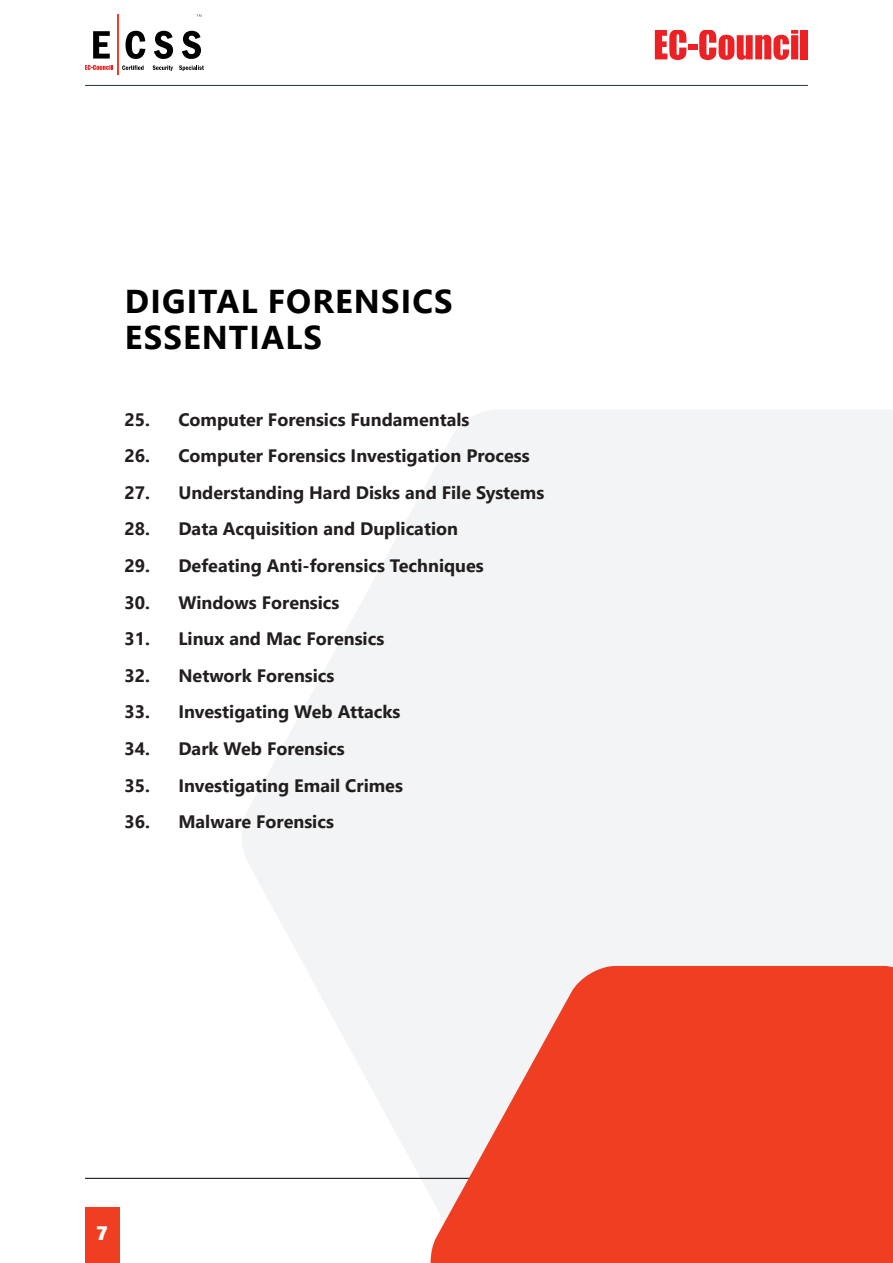
<style>
.page{position:relative;width:893px;height:1263px;background:#fff}
.page>*{position:absolute;margin:0;border:0;box-sizing:border-box;transform-origin:0 0}
.second_title{font:700 33px/36px "Segoe UI";letter-spacing:.035em;color:#000}
.t1{font:19.5px "Segoe UI Black";color:#fff}
.t2{font:700 18px "Segoe UI";color:#231f20}
</style>
<div class="page">
<hr style="left:85px;top:85px;width:723px;height:1px;background:#26353d">
<hr style="left:85px;top:1178px;width:723px;height:1px;background:#000">
<svg style="left:240px;top:410px;width:653px;height:782px;fill:#f3f4f5"></svg>
<svg style="left:429px;top:966px;width:464px;height:297px;fill:#ef3e22"></svg>
<div style="left:85px;top:1208px;width:34px;height:55px;background:#ef3e22"></div>
<svg style="left:655px;top:30px;width:31px;height:30px"></svg>
<div style="left:688px;top:45px;width:9px;height:5px;background:#ed2124"></div>
<svg style="left:699px;top:30px;width:99px;height:30px"></svg>
<div style="left:801px;top:30px;width:7px;height:29px;background:#ed2124"></div>
<svg style="left:93px;top:31px;width:17px;height:28px"></svg>
<svg style="left:126px;top:31px;width:19px;height:28px"></svg>
<svg style="left:154px;top:31px;width:19px;height:28px"></svg>
<svg style="left:182px;top:31px;width:19px;height:28px"></svg>
<svg style="left:85px;top:65px;width:27px;height:5px"></svg>
<svg style="left:122px;top:65px;width:22px;height:5px"></svg>
<svg style="left:153px;top:65px;width:20px;height:6px"></svg>
<svg style="left:179px;top:65px;width:25px;height:6px"></svg>
<svg style="left:196px;top:14px;width:6px;height:3px"></svg>
<hr style="left:117px;top:14px;width:2px;height:61px;background:#ef3e22">
<p class="second_title" style="left:125px;top:281px;width:329px">DIGITAL FORENSICS<br>ESSENTIALS</p>
<p class="t2" style="left:124px;top:402px;width:347px">25. Computer Forensics Fundamentals</p>
<p class="t2" style="left:124px;top:439px;width:407px">26. Computer Forensics Investigation Process</p>
<p class="t2" style="left:124px;top:475px;width:421px">27. Understanding Hard Disks and File Systems</p>
<p class="t2" style="left:124px;top:512px;width:335px">28. Data Acquisition and Duplication</p>
<p class="t2" style="left:124px;top:549px;width:361px">29. Defeating Anti-forensics Techniques</p>
<p class="t2" style="left:124px;top:585px;width:217px">30. Windows Forensics</p>
<p class="t2" style="left:124px;top:622px;width:261px">31. Linux and Mac Forensics</p>
<p class="t2" style="left:124px;top:658px;width:212px">32. Network Forensics</p>
<p class="t2" style="left:124px;top:695px;width:277px">33. Investigating Web Attacks</p>
<p class="t2" style="left:124px;top:732px;width:222px">34. Dark Web Forensics</p>
<p class="t2" style="left:124px;top:768px;width:280px">35. Investigating Email Crimes</p>
<p class="t2" style="left:124px;top:805px;width:211px">36. Malware Forensics</p>
<p class="t1" style="left:96px;top:1219px;width:13px">7</p>
</div>
